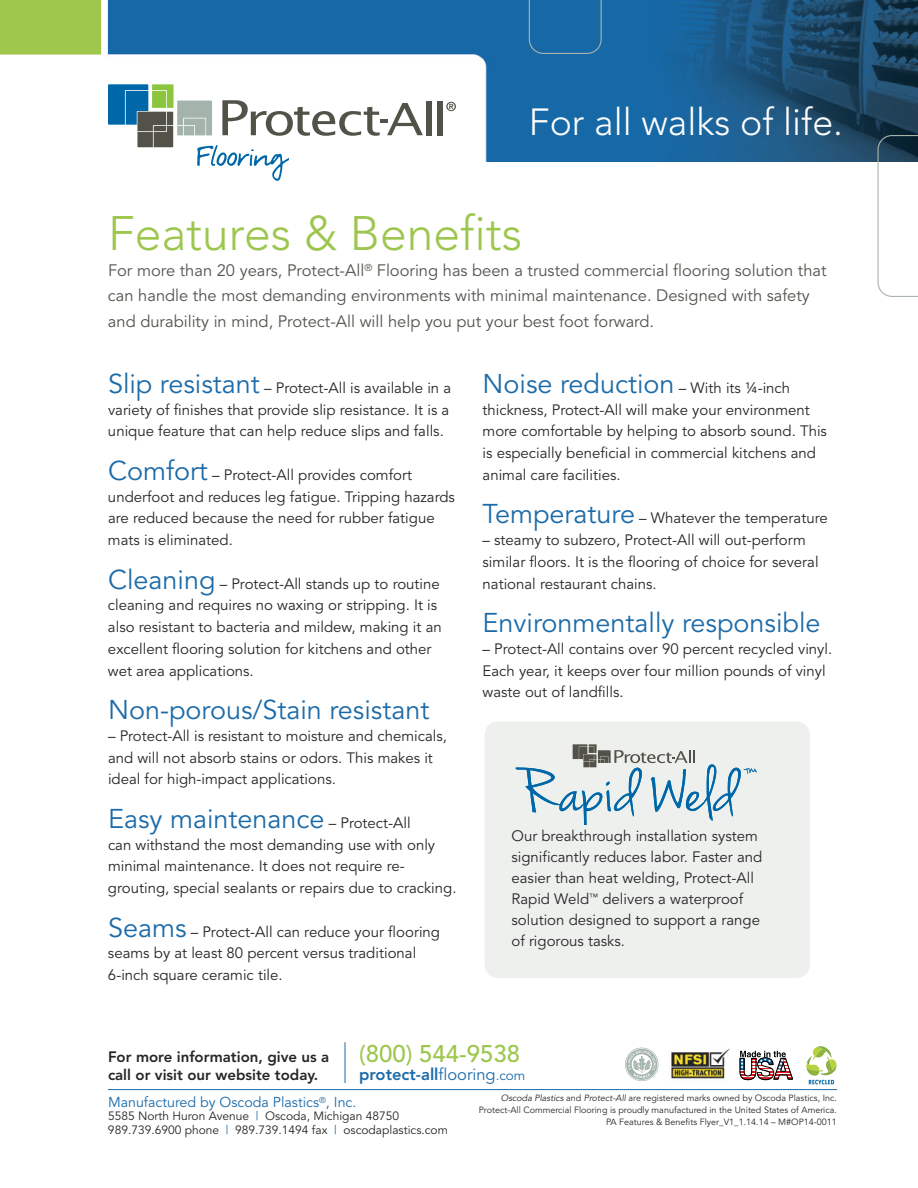
<style>
.page{position:relative;width:918px;height:1188px;background:#fff}
.page>*{position:absolute;margin:0;border:0;box-sizing:border-box;transform-origin:0 0}
.t1{font:300 48px "Avenir";color:#9dc64e}
.t2{font:300 37.5px "Avenir";color:#fff}
.t3{font:27px "Avenir";color:#1c6ba9}
.t4{font:500 24px "Avenir";color:#9dc64e}
.t5{font:16.5px/25.5px "Avenir";color:#53544d}
.t6{font:800 16.5px "Avenir";color:#1c6ba9}
.t7{font:15px/21.8px "Avenir";color:#272627}
.t8{font:800 15px/18px "Avenir";color:#272627}
.t9{font:14.25px "Avenir";color:#1c6ba9}
.t10{font:12px/13.5px "Avenir";color:#272627}
.t11{font:9px/12px "Avenir";color:#272627;text-align:right}
.s1{font-size:27px;color:#1c6ba9}
.s2{font-size:15px;color:#272627}
.s3{font-weight:400}
.s4{font-weight:400;font-size:13.5px}
.s5{color:#1c6ba9}
.s6{font-style:italic}
</style>
<div class="page">
<img style="left:0;top:0;width:918px;height:162px">
<div style="left:62px;top:62px;width:408px;height:124px;background:#fff"></div>
<svg style="left:446px;top:102px;width:10px;height:9px"></svg>
<svg style="left:108px;top:84px;width:315px;height:97px"></svg>
<div style="left:426px;top:101px;width:6px;height:34px;background:#535249"></div>
<div style="left:438px;top:101px;width:5px;height:34px;background:#535249"></div>
<div style="left:484px;top:722px;width:326px;height:256px;background:#eef0ee;border-radius:14px"></div>
<svg style="left:516px;top:744px;width:241px;height:80px"></svg>
<svg style="left:806px;top:1046px;width:30px;height:38px"></svg>
<svg style="left:740px;top:1051px;width:53px;height:29px"></svg>
<svg style="left:625px;top:1048px;width:34px;height:33px"></svg>
<img style="left:668px;top:1049px;width:61px;height:30px">
<hr style="left:108px;top:1089px;width:729px;height:1px;background:#1c6ba9">
<hr style="left:345px;top:1042px;width:1px;height:41px;background:#1c6ba9">
<svg style="left:529px;top:0;width:73px;height:54px;background:#1d6ba7"></svg>
<svg style="left:878px;top:135px;width:40px;height:162px"></svg>
<h2 class="t2" style="left:529px;top:99px;width:316px">For all walks of life.</h2>
<h1 class="t1" style="left:108px;top:206px;width:416px">Features &amp; Benefits</h1>
<p class="t5" style="left:108px;top:258px;width:720px">For more than 20 years, Protect-All<sup>®</sup> Flooring has been a trusted commercial flooring solution that can handle the most demanding environments with minimal maintenance. Designed with safety and durability in mind, Protect-All will help you put your best foot forward.</p>
<p class="t7" style="left:108px;top:377px;width:345px"><span class="s1">Slip resistant</span> – Protect-All is available in a variety of finishes that provide slip resistance. It is a unique feature that can help reduce slips and falls.</p>
<p class="t7" style="left:108px;top:464px;width:348px"><span class="s1">Comfort</span> – Protect-All provides comfort underfoot and reduces leg fatigue. Tripping hazards are reduced because the need for rubber fatigue mats is eliminated.</p>
<p class="t7" style="left:108px;top:573px;width:335px"><span class="s1">Cleaning</span> – Protect-All stands up to routine cleaning and requires no waxing or stripping. It is also resistant to bacteria and mildew, making it an excellent flooring solution for kitchens and other wet area applications.</p>
<h3 class="t3" style="left:108px;top:694px;width:323px">Non-porous/Stain resistant</h3>
<p class="t7" style="left:108px;top:725px;width:341px">– Protect-All is resistant to moisture and chemicals, and will not absorb stains or odors. This makes it ideal for high-impact applications.</p>
<h3 class="t3" style="left:108px;top:803px;width:304px">Easy maintenance <span class="s2">– Protect-All</span></h3>
<p class="t7" style="left:108px;top:834px;width:350px">can withstand the most demanding use with only minimal maintenance. It does not require re&shy;grouting, special sealants or repairs due to cracking.</p>
<p class="t7" style="left:108px;top:921px;width:334px"><span class="s1">Seams</span> – Protect-All can reduce your flooring seams by at least 80 percent versus traditional<br>6-inch square ceramic tile.</p>
<h3 class="t3" style="left:483px;top:368px;width:309px">Noise reduction <span class="s2">– With its ¼-inch</span></h3>
<p class="t7" style="left:483px;top:399px;width:346px">thickness, Protect-All will make your environment more comfortable by helping to absorb sound. This is especially beneficial in commercial kitchens and animal care facilities.</p>
<p class="t7" style="left:483px;top:508px;width:347px"><span class="s1">Temperature</span> – Whatever the temperature</p>
<p class="t7" style="left:483px;top:529px;width:338px">– steamy to subzero, Protect-All will out-perform similar floors. It is the flooring of choice for several national restaurant chains.</p>
<h3 class="t3" style="left:483px;top:607px;width:339px">Environmentally responsible</h3>
<p class="t7" style="left:483px;top:638px;width:351px">– Protect-All contains over 90 percent recycled vinyl.<br>Each year, it keeps over four million pounds of vinyl waste out of landfills.</p>
<p class="t7" style="left:511px;top:826px;width:252px;line-height:21px">Our breakthrough installation system significantly reduces labor. Faster and easier than heat welding, Protect-All Rapid Weld<sup>™</sup> delivers a waterproof solution designed to support a range of rigorous tasks.</p>
<p class="t8" style="left:108px;top:1047px;width:223px">For more information, give us a call or visit our website today.</p>
<h3 class="t4" style="left:359px;top:1033px;width:163px">(800) 544-9538</h3>
<p class="t6" style="left:359px;top:1059px;width:168px">protect-all<span class="s3">flooring</span><span class="s4">.com</span></p>
<p class="t9" style="left:108px;top:1093px;width:250px">Manufactured by Oscoda Plastics<sup>®</sup>, Inc.</p>
<p class="t10" style="left:108px;top:1110px;width:341px">5585 North Huron Avenue <span class="s5">|</span> Oscoda, Michigan 48750<br>989.739.6900 phone <span class="s5">|</span> 989.739.1494 fax <span class="s5">|</span> oscodaplastics.com</p>
<p class="t11" style="left:479px;top:1093px;width:360px"><span class="s6">Oscoda Plastics</span> and <span class="s6">Protect-All</span> are registered marks owned by Oscoda Plastics, Inc.<br>Protect-All Commercial Flooring is proudly manufactured in the United States of America.<br>PA Features &amp; Benefits Flyer_V1_1.14.14 – M#OP14-0011</p>
</div>
